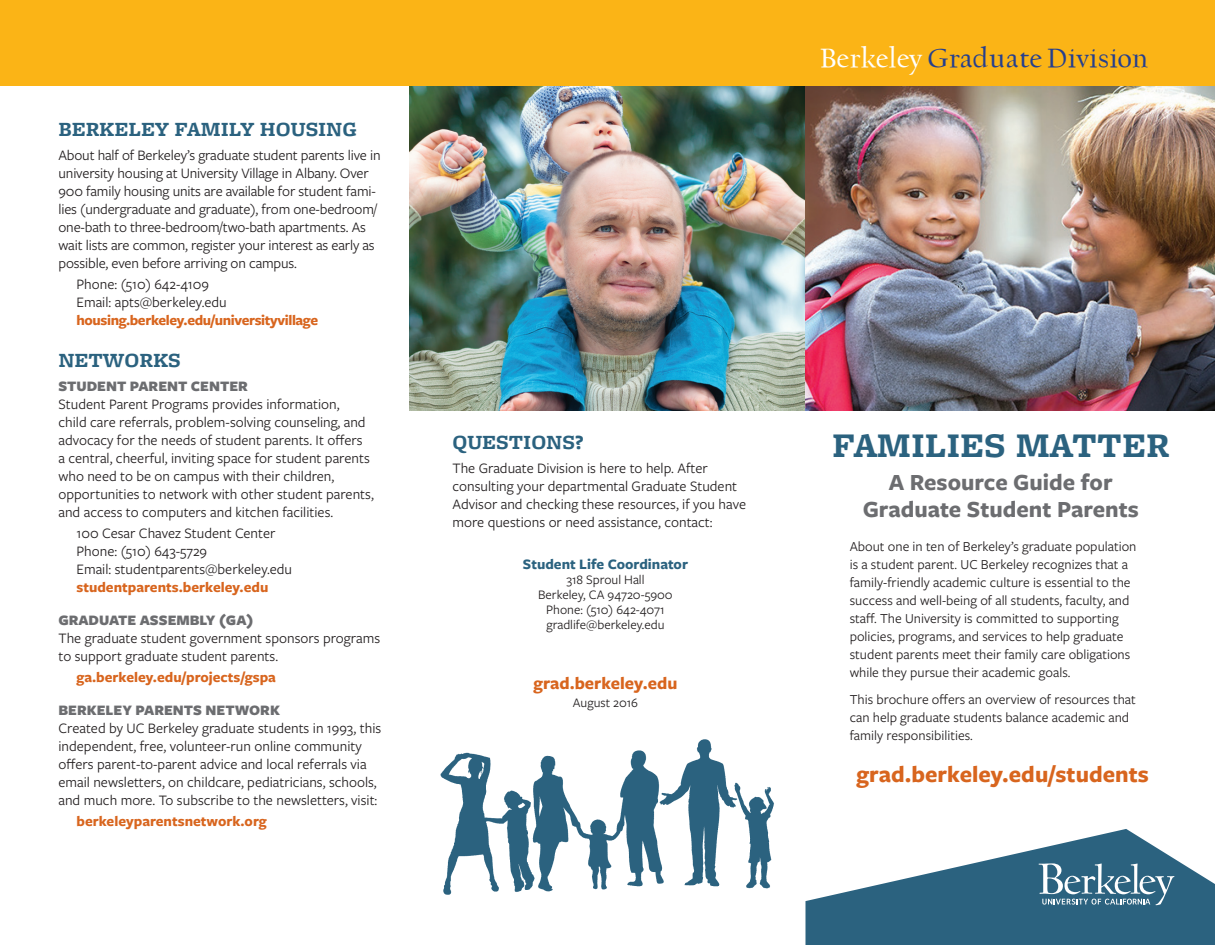
<style>
.page{position:relative;width:1215px;height:945px;background:#fff}
.page>*{position:absolute;margin:0;border:0;box-sizing:border-box;transform-origin:0 0}
.Text{font:700 36px "Freight Micro Pro";color:#2b627f}
.t1{font:30px "University OS Demi";color:#253f8e}
.Text-2{font:700 24px/27px "Freight Sans Pro";color:#6c6d70;text-align:center}
.Text-3{font:700 24px "Freight Sans Pro";color:#d8651e}
.Head_1{font:700 21px "Freight Micro Pro";color:#2b627f}
.Body_text{font:700 18px "Freight Sans Pro";color:#d8651e}
.Text-4{font:15px/18px "Freight Sans Pro";color:#231f20}
.Body_text-2{font:15px/18px "Freight Sans Pro";color:#231f20}
.Head_2{font:900 15px "Freight Sans Pro";color:#6c6d70}
.Text-5{font:700 15px "Freight Sans Pro";color:#d8651e}
.Text-6{font:700 15px "Freight Sans Pro";letter-spacing:-.025em;color:#d8651e}
.Body_text-3{font:700 15px "Freight Sans Pro";color:#d8651e}
.Text-7{font:700 15px "Freight Sans Pro";color:#2b627f}
.Text-8{font:14.25px/18px "Freight Sans Pro";color:#231f20}
.Body_text-4{font:13.5px "Freight Sans Pro";color:#231f20}
.Text-9{font:13.5px "Freight Sans Pro";color:#231f20}
.s1{color:#fff}
</style>
<div class="page">
<img style="left:410px;top:86px;width:396px;height:324px">
<svg style="left:806px;top:829px;width:409px;height:116px;fill:#2b627f"></svg>
<svg style="left:1039px;top:863px;width:135px;height:42px;background:#5c869c"></svg>
<img style="left:806px;top:86px;width:409px;height:324px">
<img style="left:440px;top:739px;width:334px;height:156px">
<div style="left:0;top:0;width:1215px;height:86px;background:#fbb416"></div>
<p class="Head_1" style="left:58px;top:114px;width:300px">BERKELEY FAMILY HOUSING</p>
<p class="Text-4" style="left:58px;top:145px;width:324px">About half of Berkeley’s graduate student parents live in university housing at University Village in Albany. Over 900 family housing units are available for student fami&shy;lies (undergraduate and graduate), from one-bedroom/ one-bath to three-bedroom/two-bath apartments. As wait lists are common, register your interest as early as possible, even before arriving on campus.</p>
<p class="Text-4" style="left:76px;top:274px;width:134px">Phone: (510) 642-4109</p>
<p class="Text-4" style="left:76px;top:292px;width:152px">Email: apts@berkeley.edu</p>
<p class="Text-6" style="left:76px;top:310px;width:243px">housing.berkeley.edu/universityvillage</p>
<p class="Head_1" style="left:58px;top:345px;width:124px">NETWORKS</p>
<p class="Head_2" style="left:58px;top:376px;width:191px">STUDENT PARENT CENTER</p>
<p class="Text-4" style="left:58px;top:394px;width:317px">Student Parent Programs provides information,<br>child care referrals, problem-solving counseling, and advocacy for the needs of student parents. It offers<br>a central, cheerful, inviting space for student parents who need to be on campus with their children, opportunities to network with other student parents, and access to computers and kitchen facilities.</p>
<p class="Text-4" style="left:76px;top:523px;width:200px">100 Cesar Chavez Student Center</p>
<p class="Text-4" style="left:76px;top:541px;width:132px">Phone: (510) 643-5729</p>
<p class="Text-4" style="left:76px;top:559px;width:217px">Email: studentparents@berkeley.edu</p>
<p class="Text-5" style="left:76px;top:577px;width:193px">studentparents.berkeley.edu</p>
<p class="Head_2" style="left:58px;top:610px;width:196px">GRADUATE ASSEMBLY (GA)</p>
<p class="Text-4" style="left:58px;top:628px;width:323px">The graduate student government sponsors programs to support graduate student parents.</p>
<p class="Text-5" style="left:76px;top:667px;width:201px">ga.berkeley.edu/projects/gspa</p>
<p class="Head_2" style="left:58px;top:700px;width:223px">BERKELEY PARENTS NETWORK</p>
<p class="Body_text-2" style="left:58px;top:718px;width:324px">Created by UC Berkeley graduate students in 1993, this independent, free, volunteer-run online community offers parent-to-parent advice and local referrals via email newsletters, on childcare, pediatricians, schools, and much more. To subscribe to the newsletters, visit:</p>
<p class="Body_text-3" style="left:76px;top:811px;width:192px">berkeleyparentsnetwork.org</p>
<p class="Head_1" style="left:452px;top:427px;width:133px">QUESTIONS?</p>
<p class="Text-4" style="left:452px;top:458px;width:295px">The Graduate Division is here to help. After consulting your departmental Graduate Student Advisor and checking these resources, if you have more questions or need assistance, contact:</p>
<p class="Text-7" style="left:523px;top:554px;width:167px">Student Life Coordinator</p>
<p class="Text-9" style="left:566px;top:570px;width:80px">318 Sproul Hall</p>
<p class="Text-9" style="left:538px;top:585px;width:136px">Berkeley, CA 94720-5900</p>
<p class="Body_text-4" style="left:546px;top:600px;width:120px">Phone: (510) 642-4071</p>
<p class="Body_text-4" style="left:546px;top:615px;width:120px">gradlife@berkeley.edu</p>
<p class="Body_text" style="left:534px;top:671px;width:145px">grad.berkeley.edu</p>
<p class="Body_text-4" style="left:573px;top:693px;width:67px">August 2016</p>
<p class="t1" style="left:820px;top:43px;width:330px"><span class="s1">Berkeley</span> Graduate Division</p>
<p class="Text" style="left:832px;top:420px;width:339px">FAMILIES MATTER</p>
<p class="Text-2" style="left:863px;top:467px;width:278px">A Resource Guide for<br>Graduate Student Parents</p>
<p class="Text-8" style="left:850px;top:536px;width:288px">About one in ten of Berkeley’s graduate population is a student parent. UC Berkeley recognizes that a family-friendly academic culture is essential to the success and well-being of all students, faculty, and staff. The University is committed to supporting policies, programs, and services to help graduate student parents meet their family care obligations while they pursue their academic goals.</p>
<p class="Text-8" style="left:850px;top:689px;width:288px">This brochure offers an overview of resources that can help graduate students balance academic and family responsibilities.</p>
<p class="Text-3" style="left:857px;top:757px;width:294px">grad.berkeley.edu/students</p>
</div>
